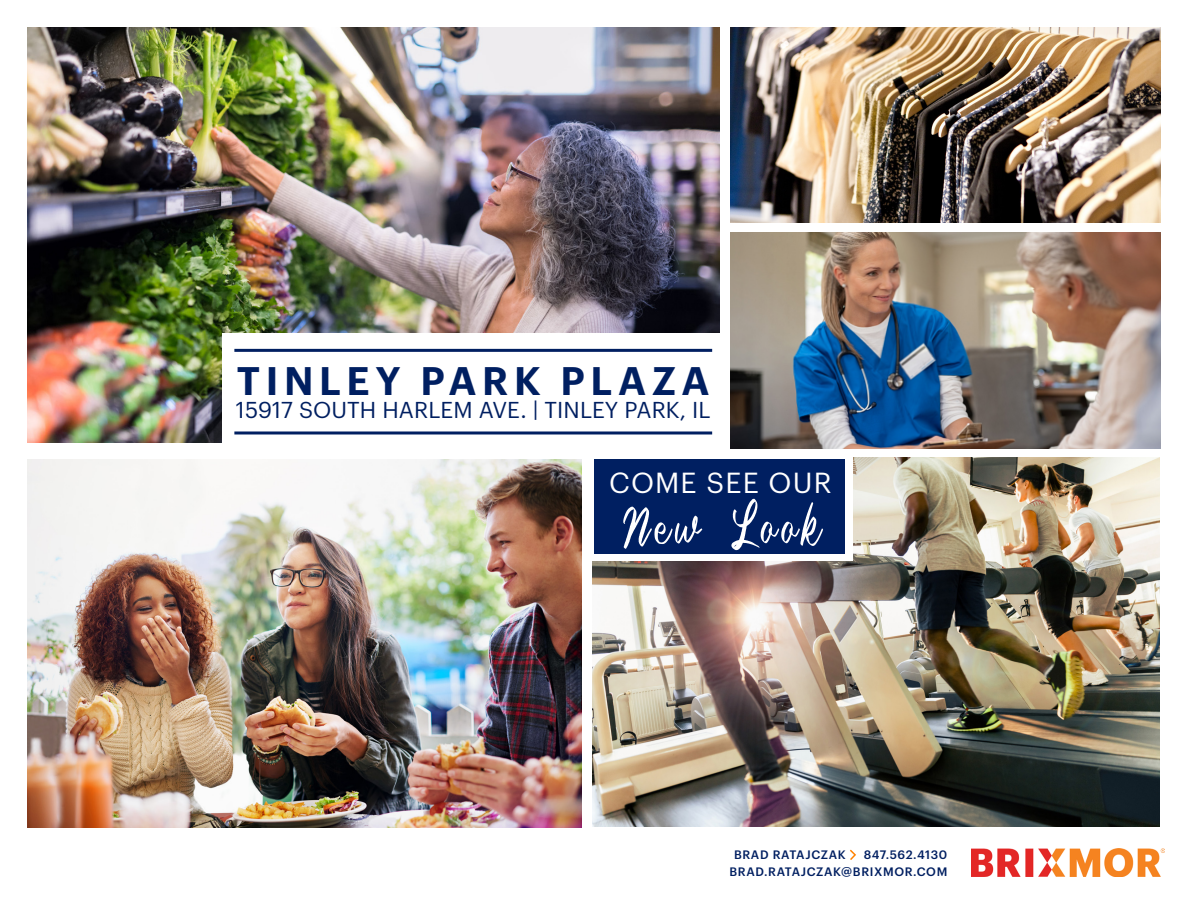
<style>
.page{position:relative;width:1188px;height:918px;background:#fff}
.page>*{position:absolute;margin:0;border:0;box-sizing:border-box;transform-origin:0 0}
.t1{font:63.45px "LS Hymned Script";letter-spacing:.07em;color:#fff}
.t2{font:600 39px "Graphik";letter-spacing:.145em;color:#001f61}
.t3{font:28.5px "Graphik";letter-spacing:.04em;color:#fff}
.t4{font:22.5px "Graphik";letter-spacing:.005em;color:#001f61}
.ALL_PAGES__FOOTER{font:500 12px "Graphik";letter-spacing:.055em;color:#001f61}
</style>
<div class="page">
<svg style="left:850px;top:849px;width:6px;height:11px"></svg>
<img style="left:592px;top:458px;width:567px;height:369px">
<img style="left:27px;top:27px;width:692px;height:416px">
<img style="left:27px;top:459px;width:554px;height:369px">
<div style="left:222px;top:333px;width:502px;height:117px;background:#fff"></div>
<div style="left:588px;top:451px;width:265px;height:110px;background:#fff"></div>
<div style="left:594px;top:459px;width:251px;height:95px;background:#001f61"></div>
<img style="left:730px;top:232px;width:431px;height:216px">
<img style="left:730px;top:27px;width:431px;height:195px">
<hr style="left:234px;top:431px;width:478px;height:3px;background:#001f61">
<hr style="left:234px;top:349px;width:478px;height:3px;background:#001f61">
<img style="left:971px;top:849px;width:193px;height:28px">
<p class="t2" style="left:237px;top:351px;width:474px">TINLEY PARK PLAZA</p>
<p class="t4" style="left:236px;top:393px;width:476px">15917 SOUTH HARLEM AVE. | TINLEY PARK, IL</p>
<p class="t3" style="left:609px;top:461px;width:224px">COME SEE OUR</p>
<p class="t1" style="left:623px;top:479px;width:200px">New Look</p>
<p class="ALL_PAGES__FOOTER" style="left:734px;top:846px;width:113px">BRAD RATAJCZAK</p>
<p class="ALL_PAGES__FOOTER" style="left:864px;top:846px;width:85px">847.562.4130</p>
<p class="ALL_PAGES__FOOTER" style="left:730px;top:862px;width:219px">BRAD.RATAJCZAK@BRIXMOR.COM</p>
</div>
